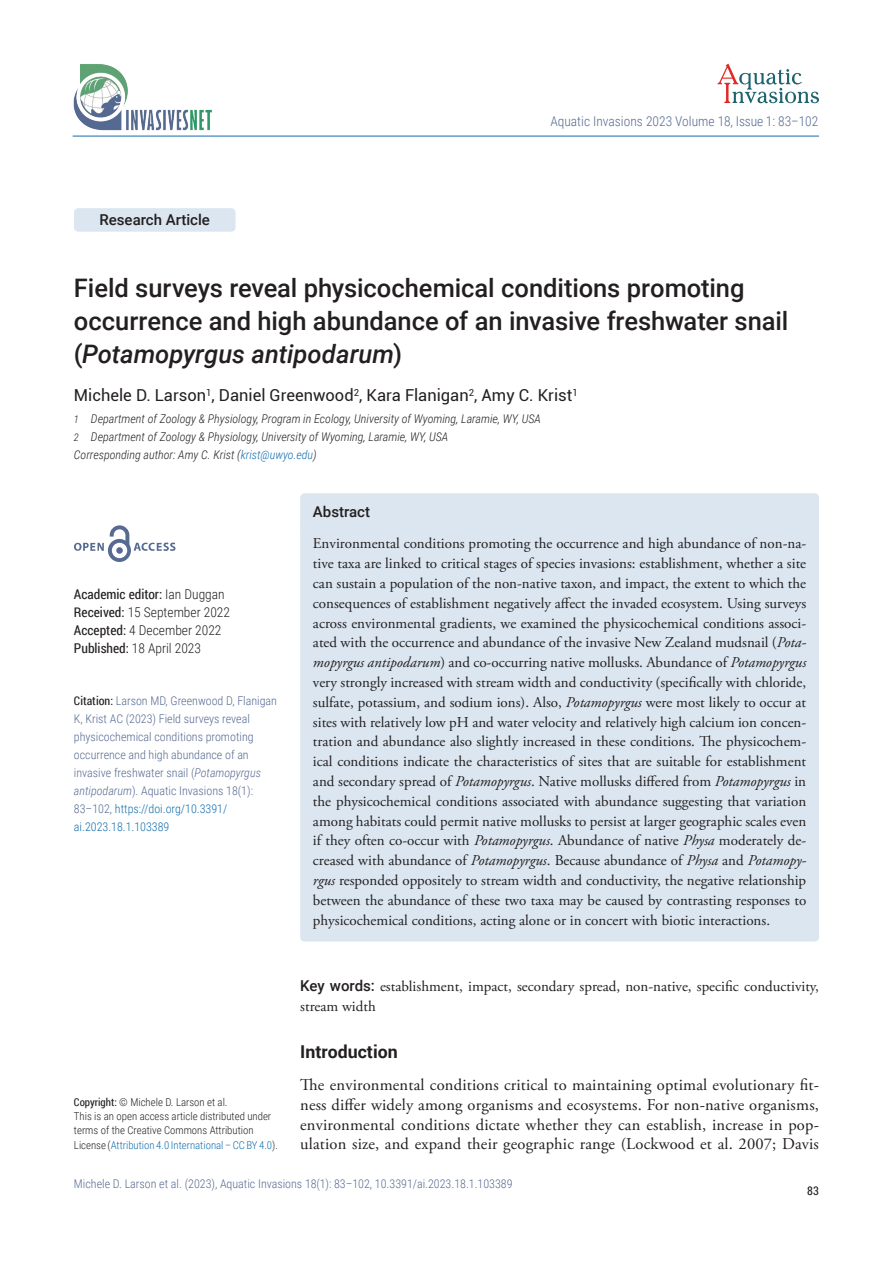
<style>
.page{position:relative;width:893px;height:1263px;background:#fff}
.page>*{position:absolute;margin:0;border:0;box-sizing:border-box;transform-origin:0 0}
.t1{font:500 25.5px/33px "Roboto";color:#231f20}
.t2{font:700 17.7px "Roboto";color:#231f20}
.t3{font:16.5px/19.8px "Adobe Garamond Pro";letter-spacing:.01em;color:#231f20;text-align:justify}
.t4{font:16.5px "Roboto";color:#231f20}
.t5{font:15px/19.8px "Adobe Garamond Pro";color:#231f20;text-align:justify}
.t6{font:500 15px "Roboto";color:#231f20}
.t7{font:300 13.5px/18px "Roboto Condensed";color:#231f20}
.t8{font:300 13.5px "Roboto Condensed";color:#566a92}
.t9{font:300 12px/18px "Roboto Condensed";color:#566a92}
.t10{font:italic 300 12px/18px "Roboto Condensed";color:#231f20}
.t11{font:12px "Roboto Condensed";color:#231f20}
.t12{font:300 10.8px/14.4px "Roboto Condensed";color:#231f20}
.s1{font-style:italic}
.s2{font-size:10.5px}
.s3{color:#116eae}
.s4{font-weight:400}
.s5{font-weight:400;color:#231f20}
.s6{font-family:"Roboto";font-weight:500}
</style>
<div class="page">
<hr style="left:73px;top:136px;width:746px;height:1px;background:#116eae">
<div style="left:74px;top:208px;width:162px;height:24px;background:#dbe6f0;border-radius:4px"></div>
<img style="left:73px;top:64px;width:139px;height:66px">
<div style="left:300px;top:493px;width:519px;height:41px;background:#dbe6f0;border-radius:4px"></div>
<div style="left:300px;top:525px;width:519px;height:416px;background:#dbe6f0;border-radius:4px"></div>
<svg style="left:717px;top:64px;width:102px;height:39px"></svg>
<svg style="left:74px;top:525px;width:102px;height:37px"></svg>
<p class="t6" style="left:99px;top:209px;width:112px">Research Article</p>
<p class="t8" style="left:550px;top:112px;width:269px">Aquatic Invasions 2023 Volume 18, Issue 1: 83–102</p>
<h1 class="t1" style="left:74px;top:271px;width:716px">Field surveys reveal physicochemical conditions promoting occurrence and high abundance of an invasive freshwater snail (<span class="s1">Potamopyrgus antipodarum</span>)</h1>
<p class="t4" style="left:74px;top:384px;width:505px">Michele D. Larson<sup>1</sup>, Daniel Greenwood<sup>2</sup>, Kara Flanigan<sup>2</sup>, Amy C. Krist<sup>1</sup></p>
<p class="t10" style="left:74px;top:410px;width:468px"><span class="s2">1</span> Department of Zoology &amp; Physiology, Program in Ecology, University of Wyoming, Laramie, WY, USA<br><span class="s2">2</span> Department of Zoology &amp; Physiology, University of Wyoming, Laramie, WY, USA<br>Corresponding author: Amy C. Krist (<span class="s3">krist@uwyo.edu</span>)</p>
<p class="t7" style="left:74px;top:584px;width:158px"><span class="s4">Academic editor:</span> Ian Duggan<br><span class="s4">Received:</span> 15 September 2022<br><span class="s4">Accepted:</span> 4 December 2022<br><span class="s4">Published:</span> 18 April 2023</p>
<p class="t9" style="left:74px;top:691px;width:205px"><span class="s5">Citation:</span> Larson MD, Greenwood D, Flanigan K, Krist AC (2023) Field surveys reveal physicochemical conditions promoting occurrence and high abundance of an invasive freshwater snail (<span class="s1">Potamopyrgus antipodarum</span>). Aquatic Invasions 18(1):<br>83–102, <span class="s3">https://doi.org/10.3391/ ai.2023.18.1.103389</span></p>
<p class="t12" style="left:74px;top:1094px;width:206px"><span class="s4">Copyright:</span> © Michele D. Larson et al.<br>This is an open access article distributed under terms of the Creative Commons Attribution License (<span class="s3">Attribution 4.0 International – CC BY 4.0</span>).</p>
<p class="t6" style="left:313px;top:501px;width:59px">Abstract</p>
<p class="t5" style="left:313px;top:534px;width:495px">Environmental conditions promoting the occurrence and high abundance of non-na&shy;tive taxa are linked to critical stages of species invasions: establishment, whether a site can sustain a population of the non-native taxon, and impact, the extent to which the consequences of establishment negatively affect the invaded ecosystem. Using surveys across environmental gradients, we examined the physicochemical conditions associ&shy;ated with the occurrence and abundance of the invasive New Zealand mudsnail (<span class="s1">Pota&shy;mopyrgus antipodarum</span>) and co-occurring native mollusks. Abundance of <span class="s1">Potamopyrgus </span>very strongly increased with stream width and conductivity (specifically with chloride, sulfate, potassium, and sodium ions). Also, <span class="s1">Potamopyrgus</span> were most likely to occur at sites with relatively low pH and water velocity and relatively high calcium ion concen&shy;tration and abundance also slightly increased in these conditions. The physicochem&shy;ical conditions indicate the characteristics of sites that are suitable for establishment and secondary spread of <span class="s1">Potamopyrgus</span>. Native mollusks differed from <span class="s1">Potamopyrgus</span> in the physicochemical conditions associated with abundance suggesting that variation among habitats could permit native mollusks to persist at larger geographic scales even if they often co-occur with <span class="s1">Potamopyrgus</span>. Abundance of native <span class="s1">Physa</span> moderately de&shy;creased with abundance of <span class="s1">Potamopyrgus</span>. Because abundance of <span class="s1">Physa</span> and <span class="s1">Potamopy&shy;rgus</span> responded oppositely to stream width and conductivity, the negative relationship between the abundance of these two taxa may be caused by contrasting responses to physicochemical conditions, acting alone or in concert with biotic interactions.</p>
<p class="t5" style="left:300px;top:977px;width:520px"><span class="s6">Key words:</span> establishment, impact, secondary spread, non-native, specific conductivity, stream width</p>
<p class="t2" style="left:300px;top:1039px;width:99px">Introduction</p>
<p class="t3" style="left:300px;top:1075px;width:520px">The environmental conditions critical to maintaining optimal evolutionary fit&shy;ness differ widely among organisms and ecosystems. For non-native organisms, environmental conditions dictate whether they can establish, increase in pop&shy;ulation size, and expand their geographic range (Lockwood et al. 2007; Davis</p>
<p class="t9" style="left:74px;top:1174px;width:440px">Michele D. Larson et al. (2023), Aquatic Invasions 18(1): 83–102, 10.3391/ai.2023.18.1.103389</p>
<p class="t11" style="left:807px;top:1182px;width:13px">83</p>
</div>
